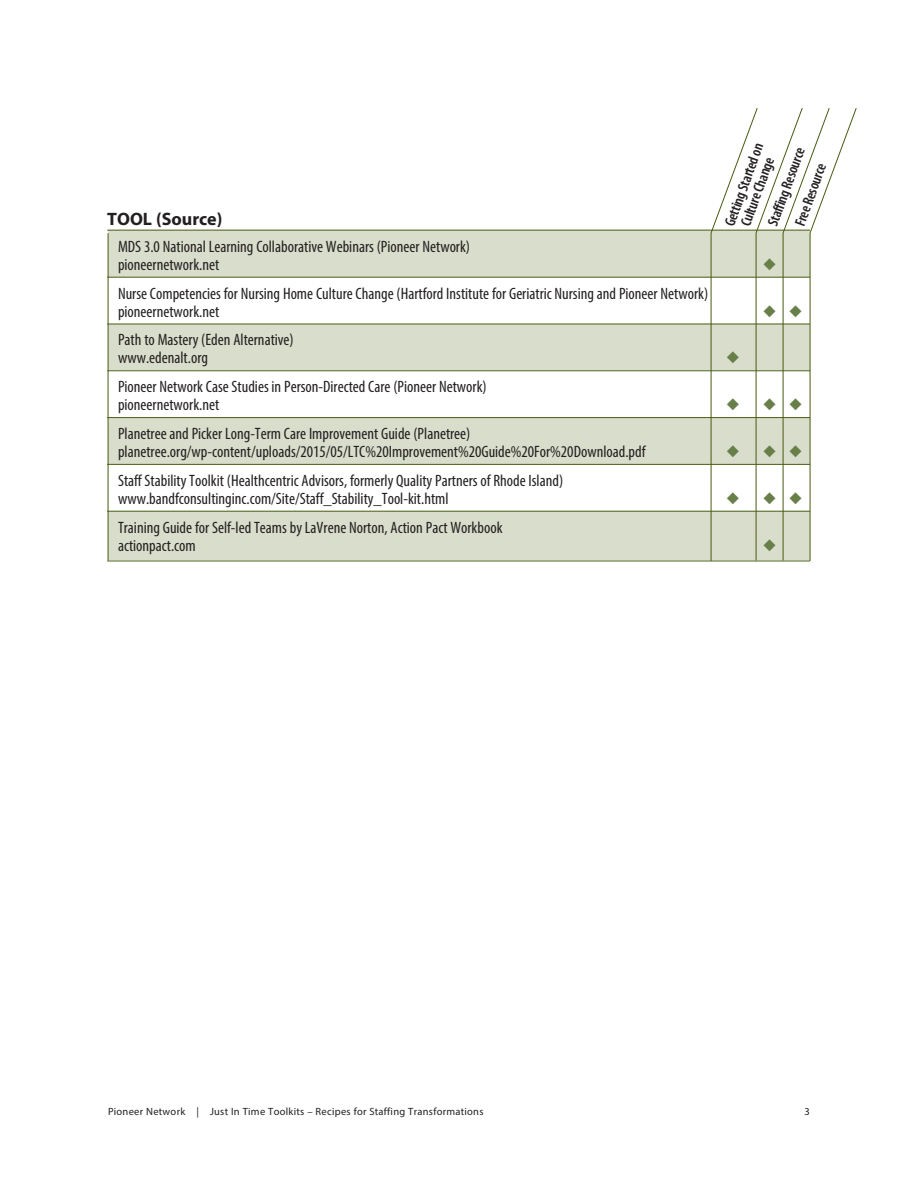
<style>
.page{position:relative;width:918px;height:1188px;background:#fff}
.page>*{position:absolute;margin:0;border:0;box-sizing:border-box;transform-origin:0 0}
.t1{font:700 18px "Myriad Pro";color:#231f20}
.t2{font:condensed 16.5px/18px "Myriad Pro";color:#231f20}
.t3{font:16.5px "Zapf Dingbats";color:#687f49}
.t4{font:600 condensed 15px/15px "Myriad Pro";color:#231f20;text-align:center}
.t5{font:10.5px "Myriad Pro";letter-spacing:.025em;color:#231f20}
</style>
<div class="page">
<div style="left:108px;top:230px;width:702px;height:47px;background:#d9ddcb"></div>
<div style="left:108px;top:325px;width:702px;height:45px;background:#d9ddcb"></div>
<div style="left:108px;top:418px;width:702px;height:45px;background:#d9ddcb"></div>
<div style="left:108px;top:511px;width:702px;height:48px;background:#d9ddcb"></div>
<hr style="left:107px;top:230px;width:703px;height:1px;background:#485b12">
<hr style="left:107px;top:277px;width:703px;height:1px;background:#485b12">
<hr style="left:107px;top:324px;width:703px;height:1px;background:#485b12">
<hr style="left:107px;top:370px;width:703px;height:1px;background:#485b12">
<hr style="left:107px;top:417px;width:703px;height:1px;background:#485b12">
<hr style="left:107px;top:464px;width:703px;height:1px;background:#485b12">
<hr style="left:107px;top:511px;width:703px;height:1px;background:#485b12">
<hr style="left:107px;top:561px;width:703px;height:1px;background:#485b12">
<hr style="left:108px;top:233px;width:1px;height:328px;background:#485b12">
<hr style="left:756px;top:233px;width:1px;height:328px;background:#485b12">
<hr style="left:783px;top:233px;width:1px;height:328px;background:#485b12">
<hr style="left:810px;top:233px;width:1px;height:328px;background:#485b12">
<svg style="left:710px;top:108px;width:147px;height:126px"></svg>
<hr style="left:711px;top:233px;width:1px;height:328px;background:#485b12">
<svg style="left:782px;top:305px;width:2px;height:12px"></svg>
<p class="t1" style="left:107px;top:212px;width:117px">TOOL (Source)</p>
<p class="t2" style="left:118px;top:239px;width:354px">MDS 3.0 National Learning Collaborative Webinars (Pioneer Network) pioneernetwork.net</p>
<p class="t2" style="left:118px;top:285px;width:592px">Nurse Competencies for Nursing Home Culture Change (Hartford Institute for Geriatric Nursing and Pioneer Network) pioneernetwork.net</p>
<p class="t2" style="left:118px;top:332px;width:177px">Path to Mastery (Eden Alternative) www.edenalt.org</p>
<p class="t2" style="left:118px;top:379px;width:370px">Pioneer Network Case Studies in Person-Directed Care (Pioneer Network) pioneernetwork.net</p>
<p class="t2" style="left:118px;top:426px;width:529px">Planetree and Picker Long-Term Care Improvement Guide (Planetree) planetree.org/wp-content/uploads/2015/05/LTC%20Improvement%20Guide%20For%20Download.pdf</p>
<p class="t2" style="left:118px;top:473px;width:447px">Staff Stability Toolkit (Healthcentric Advisors, formerly Quality Partners of Rhode Island) www.bandfconsultinginc.com/Site/Staff_Stability_Tool-kit.html</p>
<p class="t2" style="left:118px;top:519px;width:386px">Training Guide for Self-led Teams by LaVrene Norton, Action Pact Workbook actionpact.com</p>
<p class="t4" style="left:723px;top:224px;width:89px;rotate:-70deg">Getting Started on<br>Culture Change</p>
<p class="t4" style="left:761px;top:222px;width:84px;line-height:25.5px;rotate:-70deg">Staffing Resource<br>Free Resource</p>
<p class="t3" style="left:726px;top:395px;width:77px">◆ ◆ ◆</p>
<p class="t3" style="left:726px;top:442px;width:77px">◆ ◆ ◆</p>
<p class="t3" style="left:726px;top:488px;width:77px">◆ ◆ ◆</p>
<p class="t5" style="left:108px;top:1107px;width:377px">Pioneer Network | Just In Time Toolkits – Recipes for Staffing Transformations</p>
<p class="t5" style="left:805px;top:1107px;width:7px">3</p>
</div>
